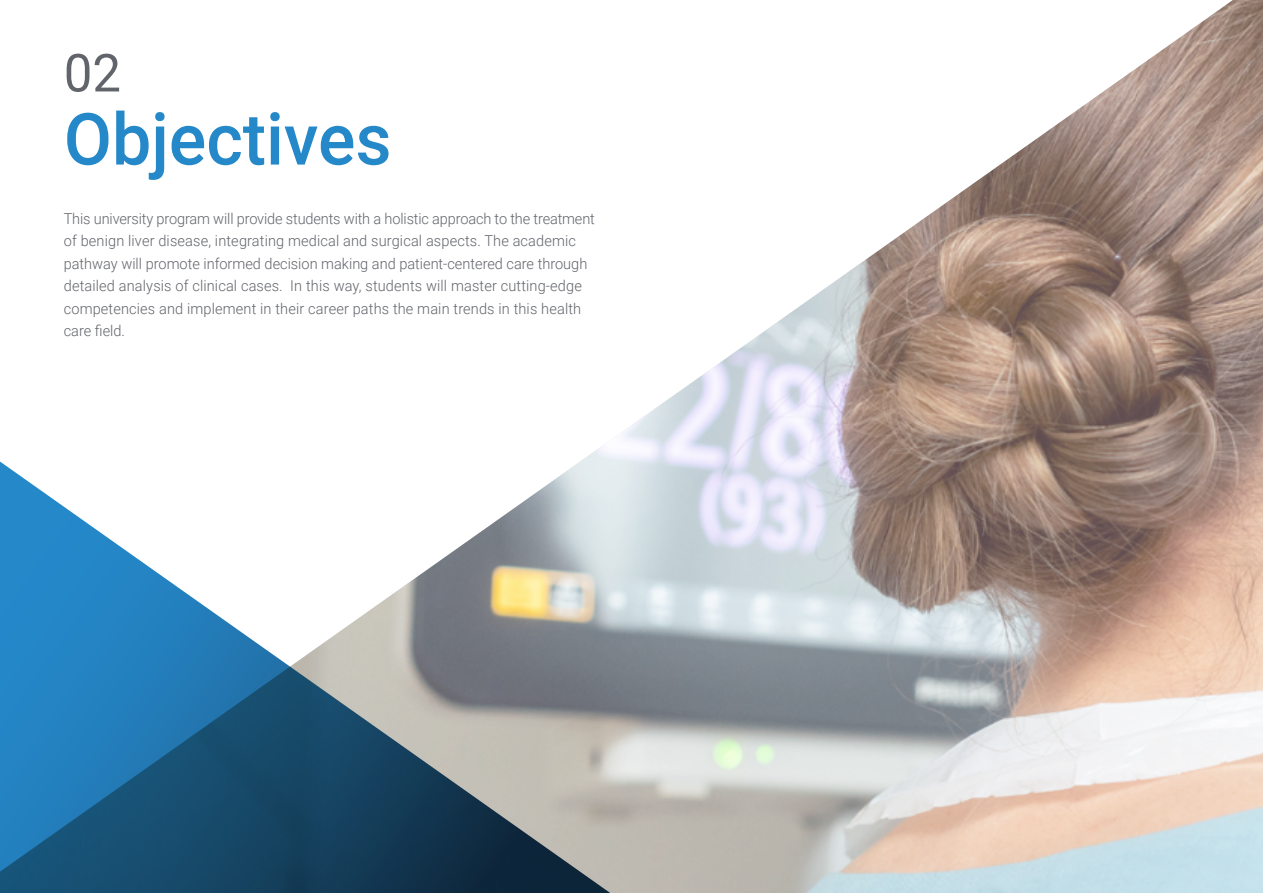
<style>
.page{position:relative;width:1263px;height:893px;background:#fff}
.page>*{position:absolute;margin:0;border:0;box-sizing:border-box;transform-origin:0 0}
.t1{font:500 72px "Roboto";color:#2488c9}
.t2{font:52.5px "Roboto";color:#61646a}
.t3{font:300 15px/22.5px "Roboto";letter-spacing:.01em;color:#61646a}
</style>
<div class="page">
<img style="left:618px;top:0;width:645px;height:893px">
<svg style="left:0;top:446px;width:640px;height:447px"></svg>
<h2 class="t2" style="left:64px;top:36px;width:59px">02</h2>
<h1 class="t1" style="left:64px;top:89px;width:329px">Objectives</h1>
<p class="t3" style="left:64px;top:207px;width:533px">This university program will provide students with a holistic approach to the treatment of benign liver disease, integrating medical and surgical aspects. The academic pathway will promote informed decision making and patient-centered care through detailed analysis of clinical cases. In this way, students will master cutting-edge competencies and implement in their career paths the main trends in this health care field.</p>
</div>
